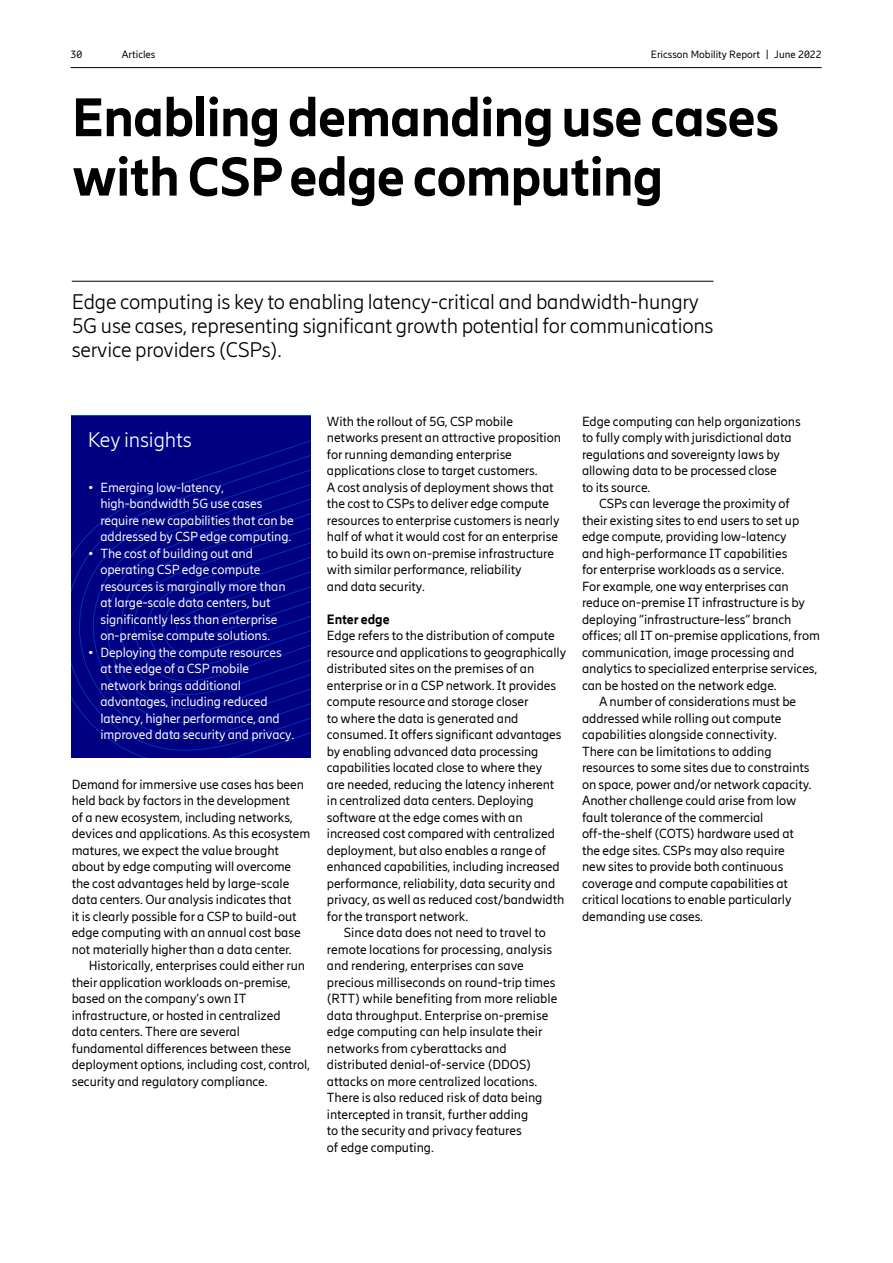
<style>
.page{position:relative;width:893px;height:1263px;background:#fff}
.page>*{position:absolute;margin:0;border:0;box-sizing:border-box;transform-origin:0 0}
.t1{font:800 54px/59.4px "Ericsson Hilda";letter-spacing:-.02em;color:#000}
.t2{font:300 21px/24.2px "Ericsson Hilda";letter-spacing:-.01em;color:#000}
.t3{font:300 21px "Ericsson Hilda";letter-spacing:-.005em;color:#fafafa}
.t4{font:13.2px/16.5px "Ericsson Hilda";letter-spacing:-.005em;color:#000}
.t5{font:13.2px/16.5px "Ericsson Hilda";letter-spacing:-.01em;color:#fafafa}
.t6{font:800 13.2px "Ericsson Hilda";letter-spacing:-.005em;color:#000}
.t7{font:10.5px "Ericsson Hilda";color:#000}
</style>
<div class="page">
<hr style="left:71px;top:67px;width:751px;height:1px;background:#000">
<hr style="left:72px;top:281px;width:641px;height:1px;background:#000">
<svg style="left:71px;top:416px;width:240px;height:341px;background:#000284"></svg>
<p class="t7" style="left:71px;top:49px;width:13px">30</p>
<p class="t7" style="left:122px;top:49px;width:35px">Articles</p>
<p class="t7" style="left:651px;top:49px;width:172px">Ericsson Mobility Report | June 2022</p>
<h1 class="t1" style="left:72px;top:87px;width:709px">Enabling demanding use cases with CSP edge computing</h1>
<h2 class="t2" style="left:72px;top:290px;width:643px">Edge computing is key to enabling latency-critical and bandwidth-hungry<br>5G use cases, representing significant growth potential for communications service providers (CSPs).</h2>
<h2 class="t3" style="left:88px;top:428px;width:106px">Key insights</h2>
<p class="t5" style="left:100px;top:479px;width:195px;text-indent:-13px">• Emerging low-latency, high-bandwidth 5G use cases require new capabilities that can be addressed by CSP edge computing.</p>
<p class="t5" style="left:100px;top:545px;width:187px;text-indent:-13px">• The cost of building out and operating CSP edge compute resources is marginally more than at large-scale data centers, but significantly less than enterprise on-premise compute solutions.</p>
<p class="t5" style="left:100px;top:644px;width:195px;text-indent:-13px">• Deploying the compute resources at the edge of a CSP mobile network brings additional advantages, including reduced latency, higher performance, and improved data security and privacy.</p>
<p class="t4" style="left:72px;top:776px;width:240px">Demand for immersive use cases has been held back by factors in the development<br>of a new ecosystem, including networks, devices and applications. As this ecosystem matures, we expect the value brought about by edge computing will overcome the cost advantages held by large-scale data centers. Our analysis indicates that<br>it is clearly possible for a CSP to build-out edge computing with an annual cost base not materially higher than a data center.</p>
<p class="t4" style="left:72px;top:957px;width:240px;text-indent:17px">Historically, enterprises could either run their application workloads on-premise, based on the company’s own IT infrastructure, or hosted in centralized<br>data centers. There are several fundamental differences between these deployment options, including cost, control, security and regulatory compliance.</p>
<p class="t4" style="left:327px;top:413px;width:236px">With the rollout of 5G, CSP mobile networks present an attractive proposition for running demanding enterprise applications close to target customers.<br>A cost analysis of deployment shows that the cost to CSPs to deliver edge compute resources to enterprise customers is nearly half of what it would cost for an enterprise to build its own on-premise infrastructure with similar performance, reliability<br>and data security.</p>
<p class="t6" style="left:327px;top:611px;width:64px">Enter edge</p>
<p class="t4" style="left:327px;top:627px;width:229px">Edge refers to the distribution of compute</p>
<p class="t4" style="left:327px;top:644px;width:241px">resource and applications to geographically</p>
<p class="t4" style="left:327px;top:660px;width:209px">distributed sites on the premises of an</p>
<p class="t4" style="left:327px;top:677px;width:231px">enterprise or in a CSP network. It provides</p>
<p class="t4" style="left:327px;top:693px;width:203px">compute resource and storage closer</p>
<p class="t4" style="left:327px;top:710px;width:193px">to where the data is generated and</p>
<p class="t4" style="left:327px;top:726px;width:236px">consumed. It offers significant advantages</p>
<p class="t4" style="left:327px;top:743px;width:213px">by enabling advanced data processing</p>
<p class="t4" style="left:327px;top:759px;width:217px">capabilities located close to where they</p>
<p class="t4" style="left:327px;top:776px;width:229px">are needed, reducing the latency inherent</p>
<p class="t4" style="left:327px;top:792px;width:208px">in centralized data centers. Deploying</p>
<p class="t4" style="left:327px;top:809px;width:197px">software at the edge comes with an</p>
<p class="t4" style="left:327px;top:825px;width:230px">increased cost compared with centralized</p>
<p class="t4" style="left:327px;top:842px;width:221px">deployment, but also enables a range of</p>
<p class="t4" style="left:327px;top:858px;width:234px">enhanced capabilities, including increased</p>
<p class="t4" style="left:327px;top:875px;width:230px">performance, reliability, data security and</p>
<p class="t4" style="left:327px;top:891px;width:239px">privacy, as well as reduced cost/bandwidth</p>
<p class="t4" style="left:327px;top:908px;width:143px">for the transport network.</p>
<p class="t4" style="left:344px;top:924px;width:204px">Since data does not need to travel to</p>
<p class="t4" style="left:327px;top:941px;width:227px">remote locations for processing, analysis</p>
<p class="t4" style="left:327px;top:957px;width:198px">and rendering, enterprises can save</p>
<p class="t4" style="left:327px;top:974px;width:230px">precious milliseconds on round-trip times</p>
<p class="t4" style="left:327px;top:990px;width:232px">(RTT) while benefiting from more reliable</p>
<p class="t4" style="left:327px;top:1007px;width:223px">data throughput. Enterprise on-premise</p>
<p class="t4" style="left:327px;top:1023px;width:217px">edge computing can help insulate their</p>
<p class="t4" style="left:327px;top:1040px;width:181px">networks from cyberattacks and</p>
<p class="t4" style="left:327px;top:1056px;width:206px">distributed denial-of-service (DDOS)</p>
<p class="t4" style="left:327px;top:1073px;width:212px">attacks on more centralized locations.</p>
<p class="t4" style="left:327px;top:1089px;width:217px">There is also reduced risk of data being</p>
<p class="t4" style="left:327px;top:1106px;width:203px">intercepted in transit, further adding</p>
<p class="t4" style="left:327px;top:1122px;width:197px">to the security and privacy features</p>
<p class="t4" style="left:327px;top:1139px;width:109px">of edge computing.</p>
<p class="t4" style="left:582px;top:413px;width:220px">Edge computing can help organizations to fully comply with jurisdictional data regulations and sovereignty laws by allowing data to be processed close<br>to its source.</p>
<p class="t4" style="left:599px;top:495px;width:192px">CSPs can leverage the proximity of</p>
<p class="t4" style="left:582px;top:512px;width:219px">their existing sites to end users to set up</p>
<p class="t4" style="left:582px;top:528px;width:206px">edge compute, providing low-latency</p>
<p class="t4" style="left:582px;top:545px;width:207px">and high-performance IT capabilities</p>
<p class="t4" style="left:582px;top:561px;width:204px">for enterprise workloads as a service.</p>
<p class="t4" style="left:582px;top:578px;width:208px">For example, one way enterprises can</p>
<p class="t4" style="left:582px;top:594px;width:224px">reduce on-premise IT infrastructure is by</p>
<p class="t4" style="left:582px;top:611px;width:211px">deploying “infrastructure-less” branch</p>
<p class="t4" style="left:582px;top:627px;width:239px">offices; all IT on-premise applications, from</p>
<p class="t4" style="left:582px;top:644px;width:214px">communication, image processing and</p>
<p class="t4" style="left:582px;top:660px;width:237px">analytics to specialized enterprise services,</p>
<p class="t4" style="left:582px;top:677px;width:196px">can be hosted on the network edge.</p>
<p class="t4" style="left:599px;top:693px;width:199px">A number of considerations must be</p>
<p class="t4" style="left:582px;top:710px;width:201px">addressed while rolling out compute</p>
<p class="t4" style="left:582px;top:726px;width:196px">capabilities alongside connectivity.</p>
<p class="t4" style="left:582px;top:743px;width:191px">There can be limitations to adding</p>
<p class="t4" style="left:582px;top:759px;width:229px">resources to some sites due to constraints</p>
<p class="t4" style="left:582px;top:776px;width:231px">on space, power and/or network capacity.</p>
<p class="t4" style="left:582px;top:792px;width:216px">Another challenge could arise from low</p>
<p class="t4" style="left:582px;top:809px;width:183px">fault tolerance of the commercial</p>
<p class="t4" style="left:582px;top:825px;width:213px">off-the-shelf (COTS) hardware used at</p>
<p class="t4" style="left:582px;top:842px;width:204px">the edge sites. CSPs may also require</p>
<p class="t4" style="left:582px;top:858px;width:203px">new sites to provide both continuous</p>
<p class="t4" style="left:582px;top:875px;width:207px">coverage and compute capabilities at</p>
<p class="t4" style="left:582px;top:891px;width:211px">critical locations to enable particularly</p>
<p class="t4" style="left:582px;top:908px;width:123px">demanding use cases.</p>
</div>
